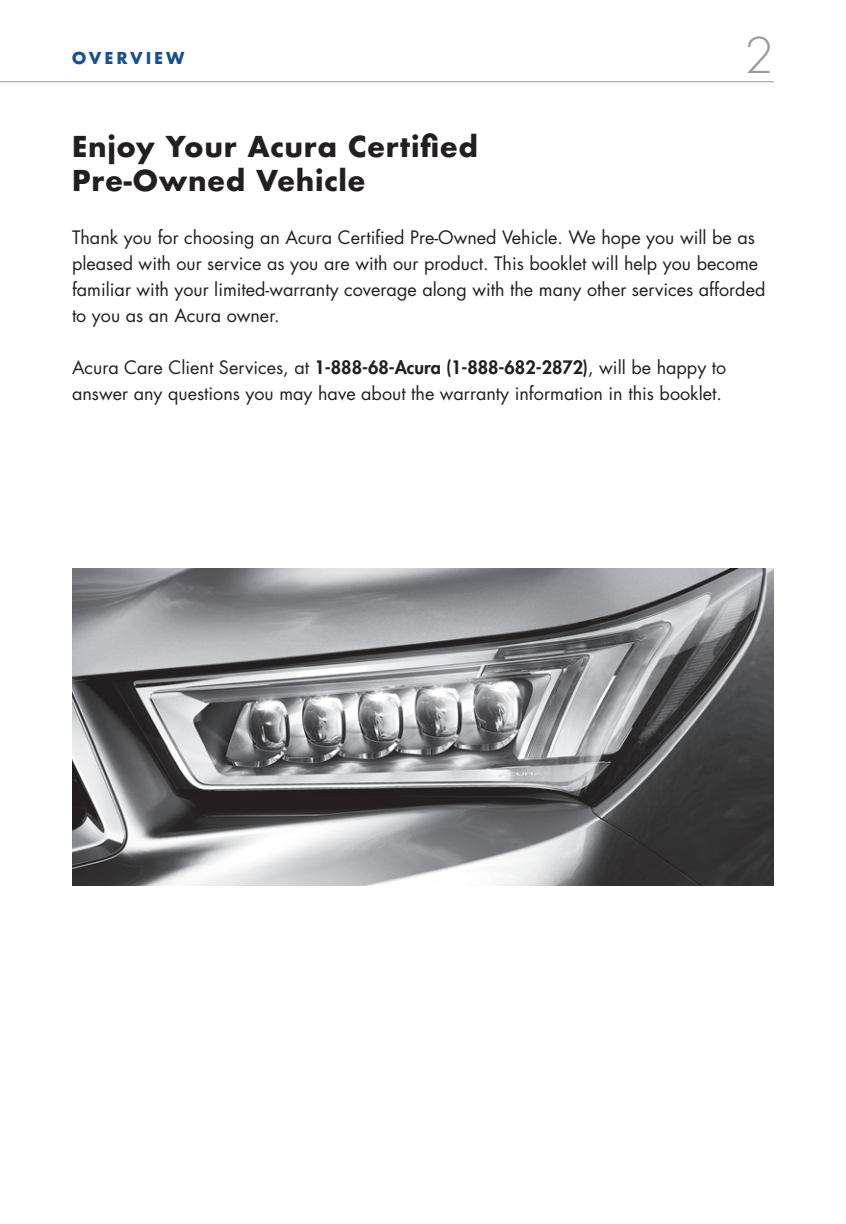
<style>
.page{position:relative;width:846px;height:1224px;background:#fff}
.page>*{position:absolute;margin:0;border:0;box-sizing:border-box;transform-origin:0 0}
.t1{font:300 48px "Futura Std";color:#9a9a9a}
.t2{font:700 28px/33.6px "Futura";letter-spacing:.02em;color:#231f20}
.warranty_text{font:18px/26px "Futura Std";color:#231f20}
.t3{font:700 16px "Futura";letter-spacing:.18em;color:#165090}
.s1{font-weight:800}
</style>
<div class="page">
<img style="left:72px;top:569px;width:702px;height:317px">
<hr style="left:0;top:81px;width:774px;height:1px;background:#9a9a9a">
<p class="t3" style="left:72px;top:47px;width:114px">OVERVIEW</p>
<p class="t1" style="left:744px;top:26px;width:31px">2</p>
<p class="t2" style="left:72px;top:130px;width:408px">Enjoy Your Acura Certified<br>Pre-Owned Vehicle</p>
<p class="warranty_text" style="left:72px;top:224px;width:695px">Thank you for choosing an Acura Certified Pre-Owned Vehicle. We hope you will be as pleased with our service as you are with our product. This booklet will help you become familiar with your limited-warranty coverage along with the many other services afforded to you as an Acura owner.</p>
<p class="warranty_text" style="left:72px;top:354px;width:656px">Acura Care Client Services, at <span class="s1">1-888-68-Acura (1-888-682-2872)</span>, will be happy to answer any questions you may have about the warranty information in this booklet.</p>
</div>
